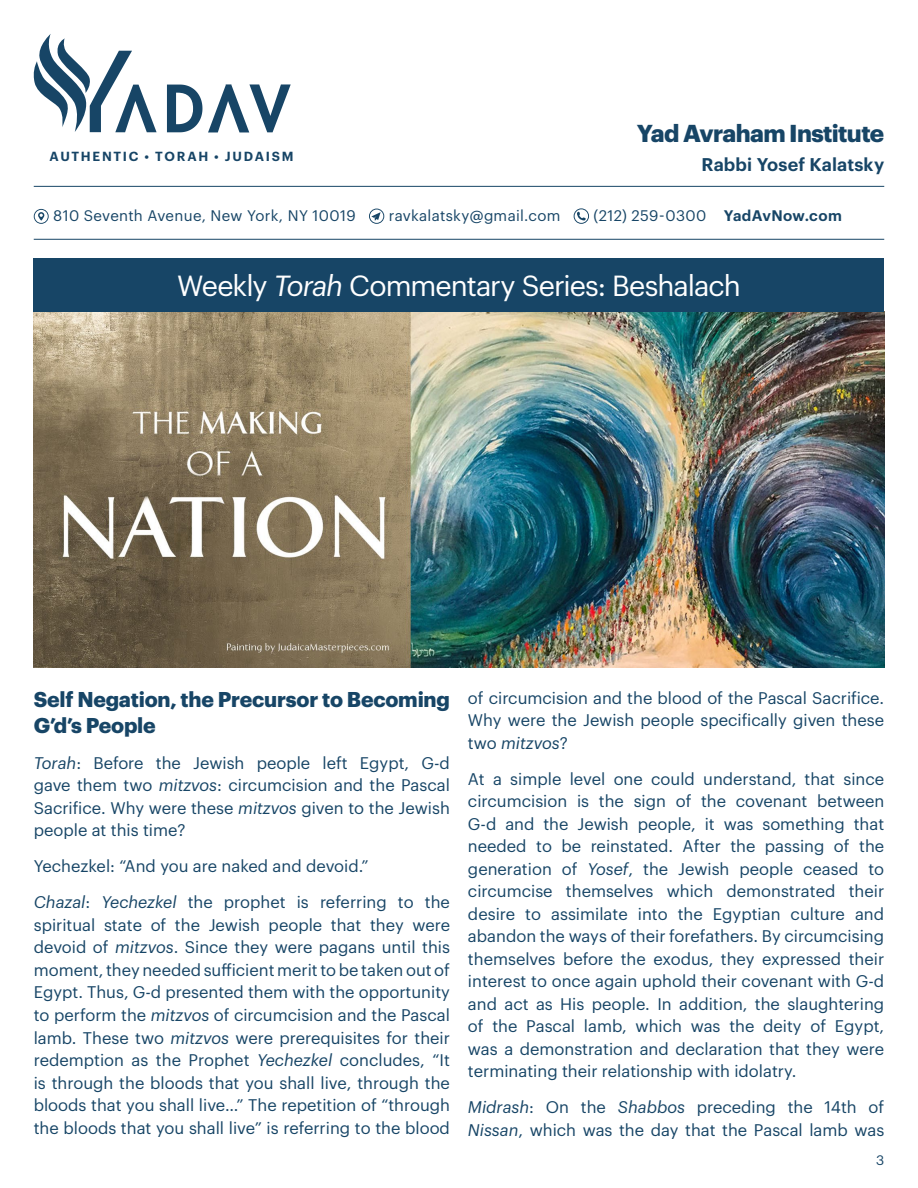
<style>
.page{position:relative;width:918px;height:1188px;background:#fff}
.page>*{position:absolute;margin:0;border:0;box-sizing:border-box;transform-origin:0 0}
.t1{font:28.5px "Graphik";letter-spacing:-.03em;color:#fff}
.t2{font:700 24px "Graphik";letter-spacing:-.025em;color:#174566}
.t3{font:700 21px/25.5px "Graphik";letter-spacing:-.01em;color:#174566}
.t4{font:600 18px "Graphik";letter-spacing:.01em;color:#174566}
.t5{font:16.5px/22.5px "Graphik";color:#174566;text-align:justify}
.t6{font:15px "Graphik";letter-spacing:.02em;color:#174566}
.t7{font:13.5px "Graphik";color:#174566}
.t8{font:600 12.9px "Graphik";letter-spacing:.135em;color:#174566}
.s1{font-weight:600}
.s2{font-style:italic}
</style>
<div class="page">
<img style="left:34px;top:312px;width:850px;height:356px">
<svg style="left:167px;top:85px;width:35px;height:47px"></svg>
<svg style="left:208px;top:84px;width:83px;height:48px"></svg>
<svg style="left:33px;top:34px;width:124px;height:98px"></svg>
<div style="left:34px;top:258px;width:850px;height:54px;background:#174566"></div>
<svg style="left:34px;top:209px;width:15px;height:15px"></svg>
<svg style="left:369px;top:209px;width:15px;height:15px"></svg>
<svg style="left:574px;top:208px;width:15px;height:16px"></svg>
<hr style="left:34px;top:186px;width:850px;height:1px;background:#174566">
<hr style="left:34px;top:239px;width:850px;height:1px;background:#174566">
<p class="t8" style="left:50px;top:146px;width:245px">AUTHENTIC • TORAH • JUDAISM</p>
<h2 class="t2" style="left:637px;top:115px;width:249px">Yad Avraham Institute</h2>
<p class="t4" style="left:702px;top:151px;width:184px">Rabbi Yosef Kalatsky</p>
<p class="t6" style="left:53px;top:204px;width:304px">810 Seventh Avenue, New York, NY 10019</p>
<p class="t6" style="left:389px;top:204px;width:173px">ravkalatsky@gmail.com</p>
<p class="t6" style="left:594px;top:204px;width:250px">(212) 259-0300 <span class="s1">YadAvNow.com</span></p>
<h1 class="t1" style="left:177px;top:265px;width:565px">Weekly <span class="s2">Torah</span> Commentary Series: Beshalach</h1>
<p class="t3" style="left:34px;top:685px;width:418px">Self Negation, the Precursor to Becoming<br>G’d’s People</p>
<p class="t5" style="left:34px;top:750px;width:418px"><span class="s2">Torah</span>: Before the Jewish people left Egypt, G-d gave them two <span class="s2">mitzvos</span>: circumcision and the Pascal Sacrifice. Why were these <span class="s2">mitzvos</span> given to the Jewish people at this time?</p>
<p class="t5" style="left:34px;top:847px;width:418px;line-height:36px">Yechezkel: “And you are naked and devoid.”<br><span class="s2">Chazal</span>: <span class="s2">Yechezkel</span> the prophet is referring to the</p>
<p class="t5" style="left:34px;top:912px;width:418px">spiritual state of the Jewish people that they were devoid of <span class="s2">mitzvos</span>. Since they were pagans until this moment, they needed sufficient merit to be taken out of Egypt. Thus, G-d presented them with the opportunity to perform the <span class="s2">mitzvos</span> of circumcision and the Pascal lamb. These two <span class="s2">mitzvos</span> were prerequisites for their redemption as the Prophet <span class="s2">Yechezkel</span> concludes, “It is through the bloods that you shall live, through the bloods that you shall live…” The repetition of “through the bloods that you shall live” is referring to the blood</p>
<p class="t5" style="left:468px;top:685px;width:418px">of circumcision and the blood of the Pascal Sacrifice.<br>Why were the Jewish people specifically given these two <span class="s2">mitzvos</span>?</p>
<p class="t5" style="left:468px;top:766px;width:418px">At a simple level one could understand, that since circumcision is the sign of the covenant between G-d and the Jewish people, it was something that needed to be reinstated. After the passing of the generation of <span class="s2">Yosef</span>, the Jewish people ceased to circumcise themselves which demonstrated their desire to assimilate into the Egyptian culture and abandon the ways of their forefathers. By circumcising themselves before the exodus, they expressed their interest to once again uphold their covenant with G-d and act as His people. In addition, the slaughtering of the Pascal lamb, which was the deity of Egypt, was a demonstration and declaration that they were terminating their relationship with idolatry.</p>
<p class="t5" style="left:468px;top:1095px;width:418px"><span class="s2">Midrash</span>: On the <span class="s2">Shabbos</span> preceding the 14th of<br><span class="s2">Nissan</span>, which was the day that the Pascal lamb was</p>
<p class="t7" style="left:876px;top:1150px;width:10px">3</p>
</div>
